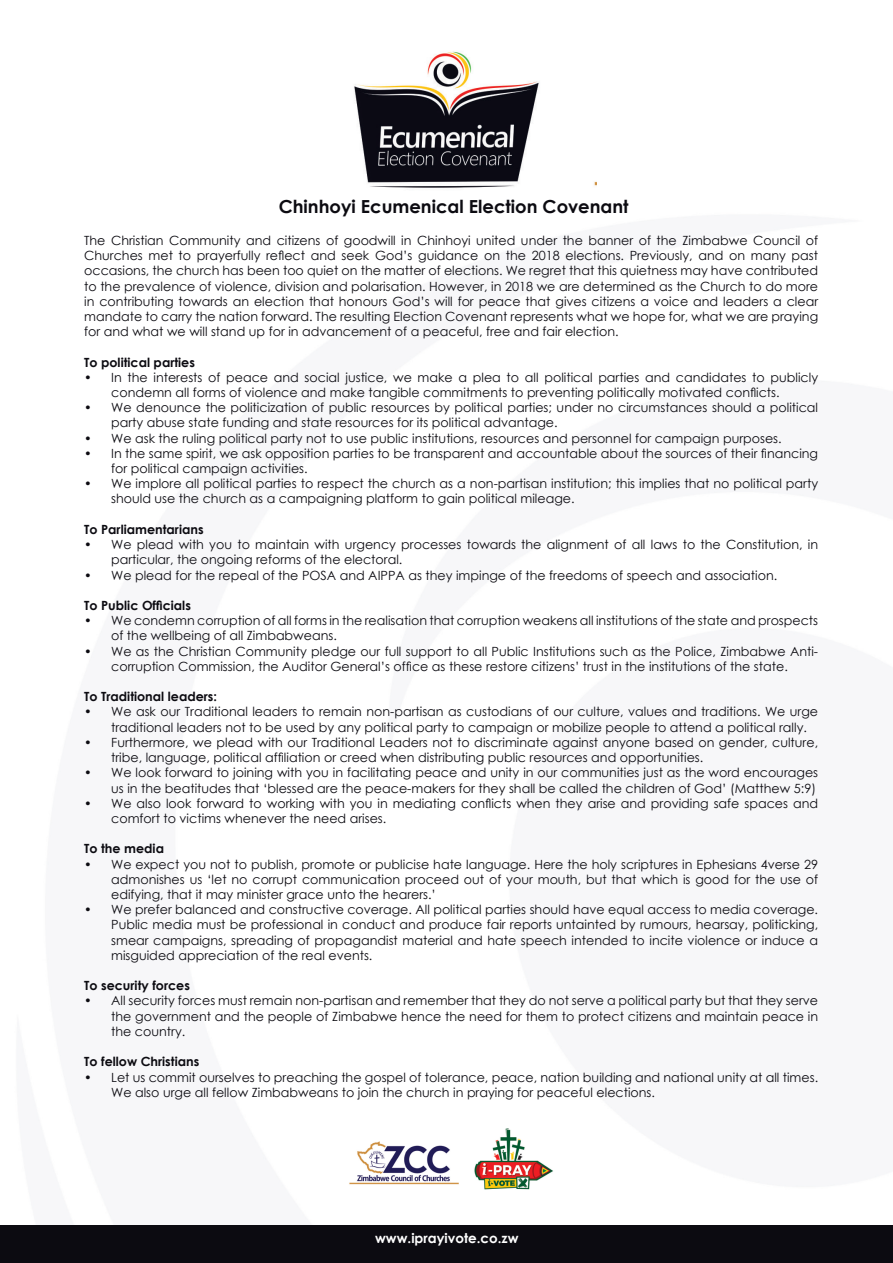
<style>
.page{position:relative;width:893px;height:1263px;background:#fff}
.page>*{position:absolute;margin:0;border:0;box-sizing:border-box;transform-origin:0 0}
.t1{font:700 18px "Century Gothic";color:#0c0b11}
.t2{font:700 13.5px "Century Gothic";color:#fff}
.t3{font:12.6px/15.1px "Century Gothic";color:#0c0b11}
.t4{font:700 12.6px "Century Gothic";color:#0c0b11}
</style>
<div class="page">
<img style="left:354px;top:51px;width:242px;height:137px">
<img style="left:349px;top:1128px;width:204px;height:62px">
<div style="left:0;top:1225px;width:893px;height:38px;background:#0c0b11"></div>
<p class="t1" style="left:279px;top:192px;width:351px">Chinhoyi Ecumenical Election Covenant</p>
<p class="t3" style="left:84px;top:233px;width:735px;text-align:justify">The Christian Community and citizens of goodwill in Chinhoyi united under the banner of the Zimbabwe Council of Churches met to prayerfully reflect and seek God’s guidance on the 2018 elections. Previously, and on many past occasions, the church has been too quiet on the matter of elections. We regret that this quietness may have contributed to the prevalence of violence, division and polarisation. However, in 2018 we are determined as the Church to do more in contributing towards an election that honours God’s will for peace that gives citizens a voice and leaders a clear mandate to carry the nation forward. The resulting Election Covenant represents what we hope for, what we are praying for and what we will stand up for in advancement of a peaceful, free and fair election.</p>
<p class="t4" style="left:84px;top:352px;width:112px">To political parties</p>
<p class="t3" style="left:111px;top:369px;width:708px;text-indent:-27px">• In the interests of peace and social justice, we make a plea to all political parties and candidates to publicly condemn all forms of violence and make tangible commitments to preventing politically motivated conflicts.</p>
<p class="t3" style="left:111px;top:400px;width:708px;text-indent:-27px">• We denounce the politicization of public resources by political parties; under no circumstances should a political party abuse state funding and state resources for its political advantage.</p>
<p class="t3" style="left:84px;top:430px;width:699px">• We ask the ruling political party not to use public institutions, resources and personnel for campaign purposes.</p>
<p class="t3" style="left:111px;top:445px;width:708px;text-indent:-27px">• In the same spirit, we ask opposition parties to be transparent and accountable about the sources of their financing for political campaign activities.</p>
<p class="t3" style="left:111px;top:476px;width:708px;text-indent:-27px">• We implore all political parties to respect the church as a non-partisan institution; this implies that no political party should use the church as a campaigning platform to gain political mileage.</p>
<p class="t4" style="left:84px;top:520px;width:121px">To Parliamentarians</p>
<p class="t3" style="left:111px;top:537px;width:708px;text-indent:-27px">• We plead with you to maintain with urgency processes towards the alignment of all laws to the Constitution, in particular, the ongoing reforms of the electoral.</p>
<p class="t3" style="left:84px;top:567px;width:695px">• We plead for the repeal of the POSA and AIPPA as they impinge of the freedoms of speech and association.</p>
<p class="t4" style="left:84px;top:596px;width:108px">To Public Officials</p>
<p class="t3" style="left:111px;top:613px;width:708px;text-indent:-27px">• We condemn corruption of all forms in the realisation that corruption weakens all institutions of the state and prospects of the wellbeing of all Zimbabweans.</p>
<p class="t3" style="left:84px;top:643px;width:735px;text-align:center">• We as the Christian Community pledge our full support to all Public Institutions such as the Police, Zimbabwe Anti&shy;corruption Commission, the Auditor General’s office as these restore citizens’ trust in the institutions of the state.</p>
<p class="t4" style="left:84px;top:687px;width:134px">To Traditional leaders:</p>
<p class="t3" style="left:111px;top:704px;width:708px;text-indent:-27px">• We ask our Traditional leaders to remain non-partisan as custodians of our culture, values and traditions. We urge traditional leaders not to be used by any political party to campaign or mobilize people to attend a political rally.</p>
<p class="t3" style="left:111px;top:734px;width:708px;text-indent:-27px">• Furthermore, we plead with our Traditional Leaders not to discriminate against anyone based on gender, culture, tribe, language, political affiliation or creed when distributing public resources and opportunities.</p>
<p class="t3" style="left:84px;top:765px;width:735px;text-align:right">• We look forward to joining with you in facilitating peace and unity in our communities just as the word encourages us in the beatitudes that ‘blessed are the peace-makers for they shall be called the children of God’ (Matthew 5:9)</p>
<p class="t3" style="left:111px;top:795px;width:708px;text-indent:-27px">• We also look forward to working with you in mediating conflicts when they arise and providing safe spaces and comfort to victims whenever the need arises.</p>
<p class="t4" style="left:84px;top:839px;width:81px">To the media</p>
<p class="t3" style="left:111px;top:856px;width:708px;text-align:justify;text-indent:-27px">• We expect you not to publish, promote or publicise hate language. Here the holy scriptures in Ephesians 4verse 29 admonishes us ‘let no corrupt communication proceed out of your mouth, but that which is good for the use of edifying, that it may minister grace unto the hearers.’</p>
<p class="t3" style="left:111px;top:902px;width:708px;text-align:justify;text-indent:-27px">• We prefer balanced and constructive coverage. All political parties should have equal access to media coverage.<br>Public media must be professional in conduct and produce fair reports untainted by rumours, hearsay, politicking, smear campaigns, spreading of propagandist material and hate speech intended to incite violence or induce a misguided appreciation of the real events.</p>
<p class="t4" style="left:84px;top:976px;width:107px">To security forces</p>
<p class="t3" style="left:111px;top:993px;width:708px;text-align:justify;text-indent:-27px">• All security forces must remain non-partisan and remember that they do not serve a political party but that they serve the government and the people of Zimbabwe hence the need for them to protect citizens and maintain peace in the country.</p>
<p class="t4" style="left:84px;top:1052px;width:117px">To fellow Christians</p>
<p class="t3" style="left:111px;top:1069px;width:708px;text-indent:-27px">• Let us commit ourselves to preaching the gospel of tolerance, peace, nation building and national unity at all times.<br>We also urge all fellow Zimbabweans to join the church in praying for peaceful elections.</p>
<p class="t2" style="left:375px;top:1227px;width:145px">www.iprayivote.co.zw</p>
</div>
